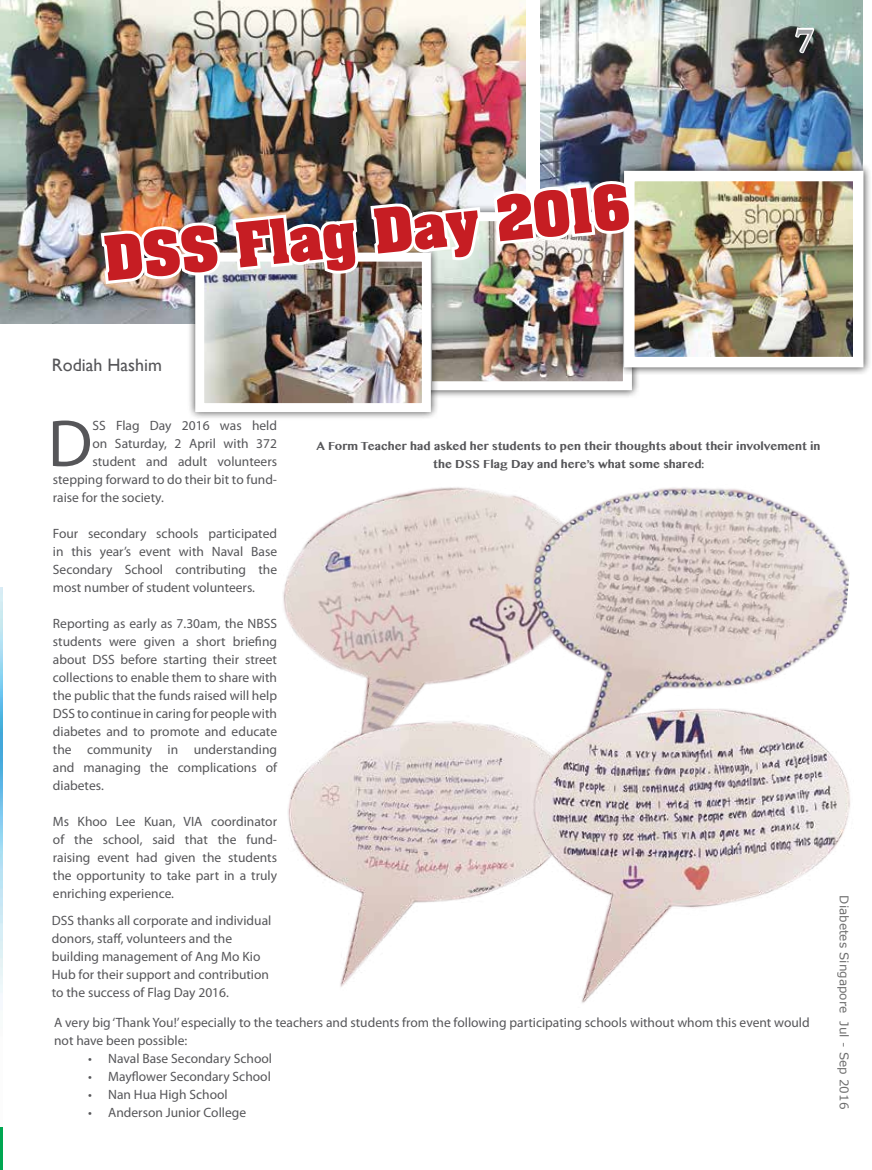
<style>
.page{position:relative;width:872px;height:1170px;background:#fff}
.page>*{position:absolute;margin:0;border:0;box-sizing:border-box;transform-origin:0 0}
.t1{font:66.9px "Myriad Pro";color:#565659}
.t2{font:700 52.5px "Aachen Std";color:#c61d23}
.t3{font:600 36px "Arno Pro";color:#9d9fa2}
.t4{font:18px "Gill Sans";color:#565659}
.t5{font:13.5px/18px "Myriad Pro";color:#565659;text-align:justify}
.t6{font:700 13.5px/18px "Khmer MN";color:#565659;text-align:center}
.t7{font:12px "Verdana";color:#000}
</style>
<div class="page">
<hr style="left:0;top:0;width:1px;height:585px;background:#989898">
<img style="left:541px;top:0;width:321px;height:181px">
<svg style="left:793px;top:10px;width:22px;height:58px"></svg>
<img style="left:0;top:587px;width:2px;height:408px">
<hr style="left:0;top:1127px;width:2px;height:42px;background:#00a651">
<img style="left:283px;top:487px;width:221px;height:209px">
<img style="left:0;top:0;width:526px;height:323px">
<div style="left:415px;top:204px;width:225px;height:194px;background:#000;opacity:.75"></div>
<img style="left:439px;top:222px;width:183px;height:158px">
<div style="left:423px;top:212px;width:209px;height:178px;border:9px solid #fff"></div>
<div style="left:616px;top:162px;width:256px;height:213px;background:#000;opacity:.75"></div>
<img style="left:635px;top:182px;width:217px;height:174px">
<div style="left:187px;top:244px;width:252px;height:176px;background:#000;opacity:.75"></div>
<img style="left:205px;top:262px;width:216px;height:140px">
<div style="left:195px;top:252px;width:236px;height:160px;border:9px solid #fff"></div>
<img style="left:97px;top:221px;width:126px;height:158px">
<img style="left:229px;top:198px;width:255px;height:142px">
<img style="left:490px;top:181px;width:144px;height:137px">
<img style="left:288px;top:696px;width:229px;height:291px">
<img style="left:504px;top:487px;width:346px;height:308px">
<img style="left:517px;top:673px;width:333px;height:330px">
<h3 class="t3" style="left:795px;top:19px;width:19px">7</h3>
<h2 class="t2" style="left:100px;top:222px;width:529px;rotate:-6deg">DSS Flag Day 2016</h2>
<h3 class="t4" style="left:52px;top:354px;width:112px">Rodiah Hashim</h3>
<h1 class="t1" style="left:48px;top:402px;width:46px">D</h1>
<p class="t5" style="left:92px;top:416px;width:186px">SS Flag Day 2016 was held</p>
<p class="t5" style="left:92px;top:434px;width:186px">on Saturday, 2 April with 372</p>
<p class="t5" style="left:92px;top:452px;width:186px">student and adult volunteers</p>
<p class="t5" style="left:53px;top:470px;width:226px">stepping forward to do their bit to fund-</p>
<p class="t5" style="left:53px;top:488px;width:112px">raise for the society.</p>
<p class="t5" style="left:53px;top:524px;width:226px">Four secondary schools participated in this year’s event with Naval Base Secondary School contributing the most number of student volunteers.</p>
<p class="t5" style="left:53px;top:614px;width:226px">Reporting as early as 7.30am, the NBSS students were given a short briefing about DSS before starting their street collections to enable them to share with the public that the funds raised will help DSS to continue in caring for people with diabetes and to promote and educate the community in understanding and managing the complications of diabetes.</p>
<p class="t5" style="left:53px;top:812px;width:226px">Ms Khoo Lee Kuan, VIA coordinator of the school, said that the fund&shy;raising event had given the students the opportunity to take part in a truly enriching experience.</p>
<p class="t5" style="left:52px;top:910px;width:221px;text-align:left">DSS thanks all corporate and individual donors, staff, volunteers and the building management of Ang Mo Kio Hub for their support and contribution to the success of Flag Day 2016.</p>
<p class="t6" style="left:316px;top:436px;width:505px">A Form Teacher had asked her students to pen their thoughts about their involvement in the DSS Flag Day and here’s what some shared:</p>
<p class="t5" style="left:54px;top:1013px;width:757px">A very big ‘Thank You!’ especially to the teachers and students from the following participating schools without whom this event would not have been possible:</p>
<p class="t5" style="left:88px;top:1049px;width:185px">• Naval Base Secondary School</p>
<p class="t5" style="left:88px;top:1067px;width:184px">• Mayflower Secondary School</p>
<p class="t5" style="left:88px;top:1085px;width:141px">• Nan Hua High School</p>
<p class="t5" style="left:88px;top:1103px;width:159px">• Anderson Junior College</p>
<p class="t7" style="left:852px;top:895px;width:215px;rotate:90deg">Diabetes Singapore Jul - Sep 2016</p>
</div>
